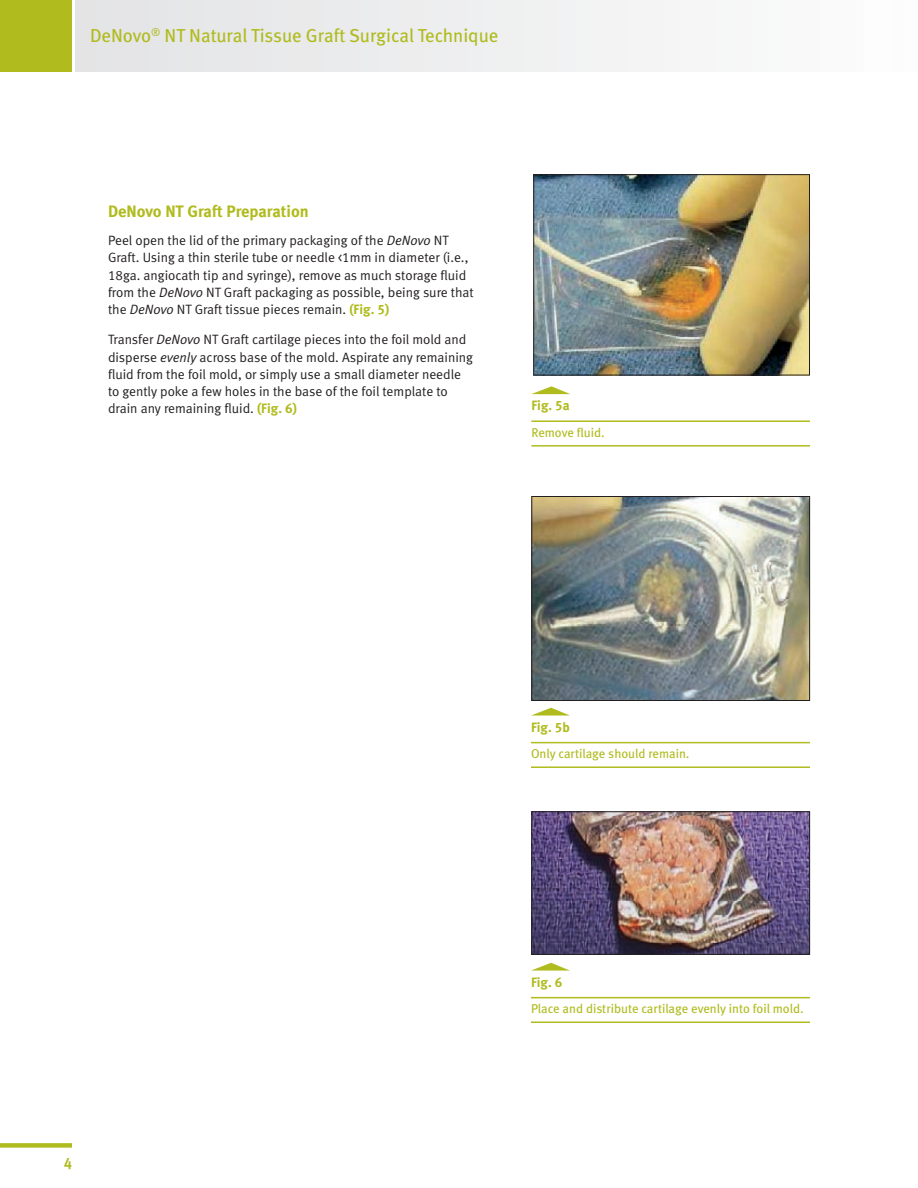
<style>
.page{position:relative;width:918px;height:1188px;background:#fff}
.page>*{position:absolute;margin:0;border:0;box-sizing:border-box;transform-origin:0 0}
.t1{font:18.75px "Meta Book LF";color:#b0bb1d}
.t2{font:16.5px "Meta Bold LF";color:#b0bb1d}
.t3{font:16.5px "Meta Cond Bold LF";color:#b0bb1d}
.t4{font:13.5px/17.2px "Meta Normal LF";color:#231f20}
.t5{font:13.5px "Meta Bold LF";color:#b0bb1d}
.t6{font:12.75px "Meta Book LF";color:#b0bb1d}
.s1{font-style:italic}
.s2{font-family:"Meta Bold LF";color:#b0bb1d}
</style>
<div class="page">
<div style="left:75px;top:0;width:843px;height:72px;background:#eeeff0"></div>
<div style="left:864px;top:0;width:54px;height:72px;background:#fdfdfd"></div>
<div style="left:0;top:0;width:72px;height:72px;background:#b0bb1d"></div>
<div style="left:0;top:1143px;width:72px;height:5px;background:#b0bb1d"></div>
<hr style="left:531px;top:997px;width:279px;height:1px;background:#b0bb1d">
<hr style="left:531px;top:1022px;width:279px;height:1px;background:#b0bb1d">
<svg style="left:531px;top:963px;width:39px;height:8px"></svg>
<hr style="left:531px;top:420px;width:279px;height:2px;background:#b0bb1d">
<hr style="left:531px;top:445px;width:279px;height:2px;background:#b0bb1d">
<svg style="left:532px;top:386px;width:38px;height:8px"></svg>
<img style="left:535px;top:176px;width:273px;height:198px">
<div style="left:533px;top:174px;width:277px;height:202px;border:1px solid #231f20"></div>
<hr style="left:531px;top:742px;width:279px;height:1px;background:#b0bb1d">
<hr style="left:531px;top:766px;width:279px;height:2px;background:#b0bb1d">
<svg style="left:531px;top:708px;width:39px;height:8px"></svg>
<img style="left:533px;top:498px;width:275px;height:201px">
<div style="left:531px;top:496px;width:279px;height:205px;border:1px solid #231f20"></div>
<img style="left:533px;top:813px;width:275px;height:140px">
<div style="left:531px;top:811px;width:279px;height:144px;border:1px solid #231f20"></div>
<h1 class="t1" style="left:90px;top:24px;width:410px">DeNovo<sup>®</sup> NT Natural Tissue Graft Surgical Technique</h1>
<p class="t2" style="left:108px;top:202px;width:202px">DeNovo NT Graft Preparation</p>
<p class="t4" style="left:108px;top:232px;width:367px">Peel open the lid of the primary packaging of the <span class="s1">DeNovo</span> NT Graft. Using a thin sterile tube or needle &lt;1mm in diameter (i.e., 18ga. angiocath tip and syringe), remove as much storage fluid from the <span class="s1">DeNovo</span> NT Graft packaging as possible, being sure that the <span class="s1">DeNovo</span> NT Graft tissue pieces remain. <span class="s2">(Fig. 5)</span></p>
<p class="t4" style="left:108px;top:331px;width:367px">Transfer <span class="s1">DeNovo</span> NT Graft cartilage pieces into the foil mold and disperse <span class="s1">evenly</span> across base of the mold. Aspirate any remaining fluid from the foil mold, or simply use a small diameter needle to gently poke a few holes in the base of the foil template to drain any remaining fluid. <span class="s2">(Fig. 6)</span></p>
<p class="t5" style="left:531px;top:398px;width:40px">Fig. 5a</p>
<p class="t6" style="left:531px;top:425px;width:75px">Remove fluid.</p>
<p class="t3" style="left:64px;top:1154px;width:10px">4</p>
<p class="t5" style="left:531px;top:719px;width:40px">Fig. 5b</p>
<p class="t6" style="left:531px;top:746px;width:160px">Only cartilage should remain.</p>
<p class="t5" style="left:531px;top:974px;width:33px">Fig. 6</p>
<p class="t6" style="left:531px;top:1002px;width:274px">Place and distribute cartilage evenly into foil mold.</p>
</div>
